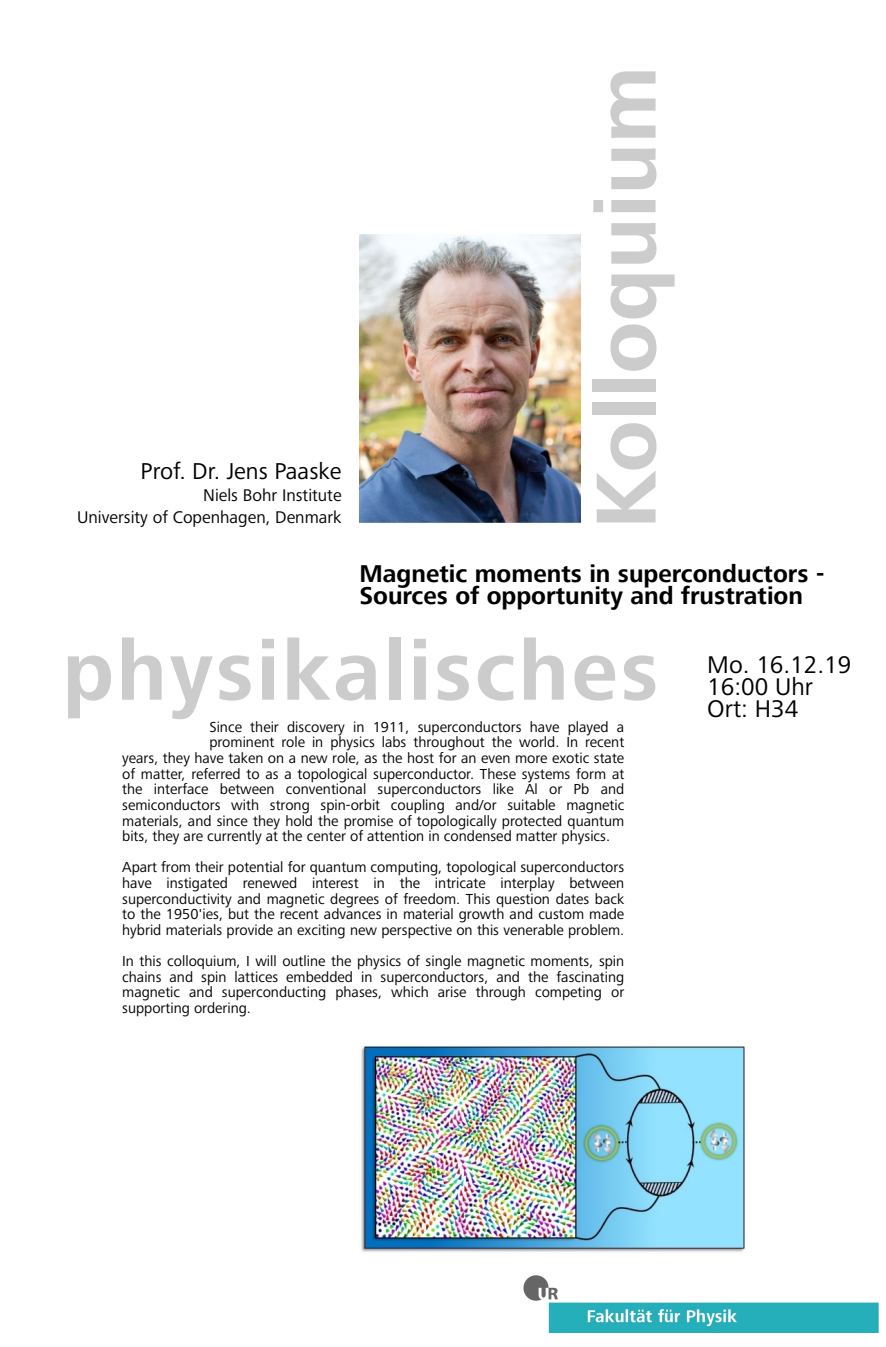
<style>
.page{position:relative;width:886px;height:1347px;background:#fff}
.page>*{position:absolute;margin:0;border:0;box-sizing:border-box;transform-origin:0 0}
.t1{font:700 88.12px "Frutiger Next LTW1 G";color:#ccc}
.t2{font:700 86.25px "Frutiger Next LTW1 G";letter-spacing:.03em;color:#ccc}
.t3{font:700 25px/21.9px "Frutiger Next LTW1 G";color:#000}
.t4{font:25px/21.9px "Frutiger Next LTW1 G";color:#000}
.t5{font:23.75px "Frutiger Next LTW1 G";color:#000}
.t6{font:17.5px/21.9px "Frutiger Next LTW1 G";color:#000;text-align:right}
.t7{font:15px/15.6px "Frutiger Next LTW1 G";color:#000;text-align:justify}
</style>
<div class="page">
<img style="left:360px;top:234px;width:220px;height:290px">
<img style="left:361px;top:1046px;width:384px;height:206px">
<img style="left:523px;top:1275px;width:355px;height:57px">
<h3 class="t5" style="left:141px;top:462px;width:202px">Prof. Dr. Jens Paaske</h3>
<p class="t6" style="left:77px;top:486px;width:266px">Niels Bohr Institute<br>University of Copenhagen, Denmark</p>
<h1 class="t1" style="left:592px;top:529px;width:464px;rotate:-90deg">Kolloquium</h1>
<h3 class="t3" style="left:359px;top:565px;width:466px">Magnetic moments in superconductors -<br>Sources of opportunity and frustration</h3>
<h2 class="t2" style="left:63px;top:637px;width:598px">physikalisches</h2>
<p class="t7" style="left:209px;top:720px;width:416px">Since their discovery in 1911, superconductors have played a</p>
<p class="t7" style="left:209px;top:736px;width:416px">prominent role in physics labs throughout the world. In recent</p>
<p class="t7" style="left:122px;top:752px;width:504px">years, they have taken on a new role, as the host for an even more exotic state</p>
<p class="t7" style="left:122px;top:767px;width:504px">of matter, referred to as a topological superconductor. These systems form at</p>
<p class="t7" style="left:122px;top:783px;width:504px">the interface between conventional superconductors like Al or Pb and</p>
<p class="t7" style="left:122px;top:798px;width:504px">semiconductors with strong spin-orbit coupling and/or suitable magnetic</p>
<p class="t7" style="left:122px;top:814px;width:504px">materials, and since they hold the promise of topologically protected quantum</p>
<p class="t7" style="left:122px;top:830px;width:489px">bits, they are currently at the center of attention in condensed matter physics.</p>
<p class="t7" style="left:122px;top:861px;width:504px">Apart from their potential for quantum computing, topological superconductors have instigated renewed interest in the intricate interplay between superconductivity and magnetic degrees of freedom. This question dates back to the 1950'ies, but the recent advances in material growth and custom made hybrid materials provide an exciting new perspective on this venerable problem.</p>
<p class="t7" style="left:122px;top:955px;width:504px">In this colloquium, I will outline the physics of single magnetic moments, spin chains and spin lattices embedded in superconductors, and the fascinating magnetic and superconducting phases, which arise through competing or supporting ordering.</p>
<h3 class="t4" style="left:707px;top:657px;width:145px">Mo. 16.12.19<br>16:00 Uhr<br>Ort: H34</h3>
</div>
